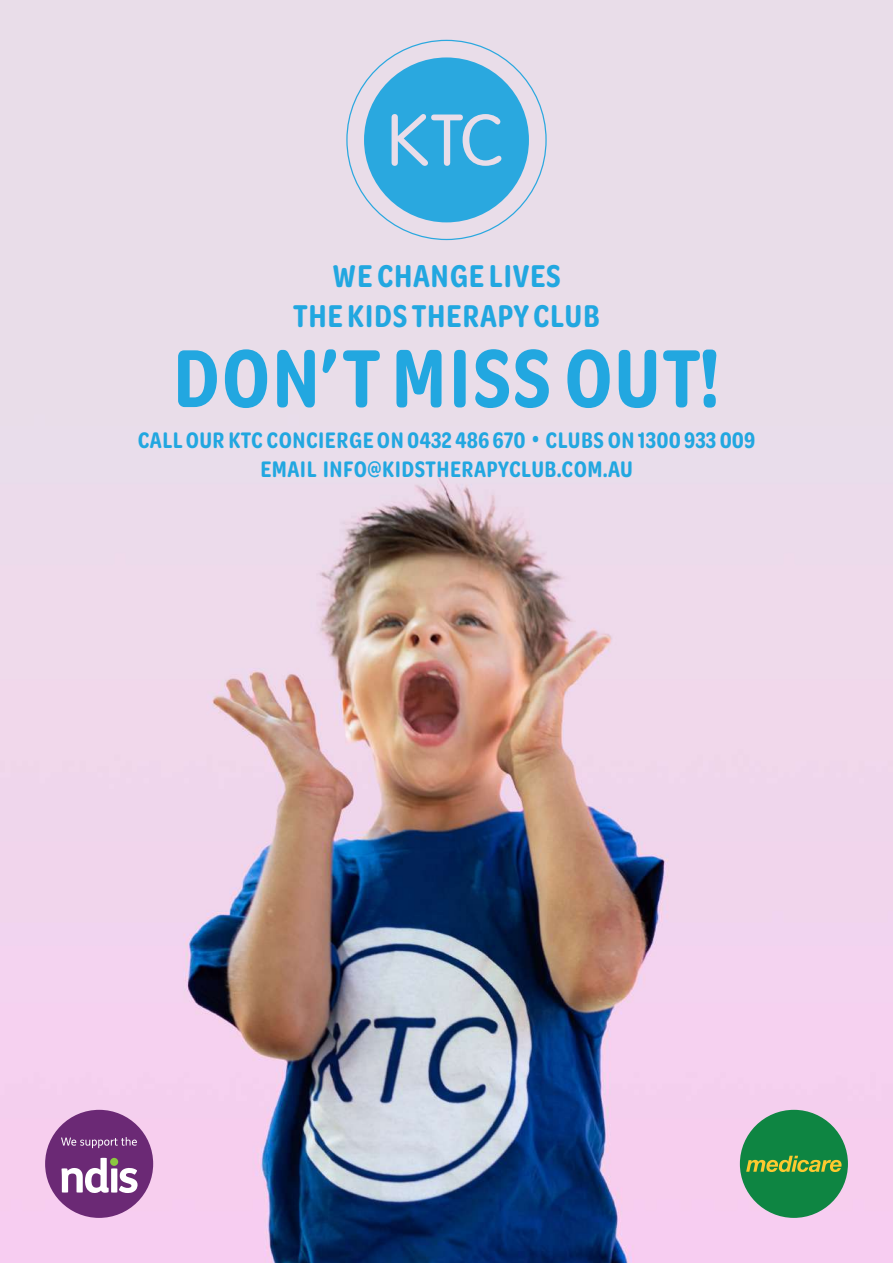
<style>
.page{position:relative;width:893px;height:1263px;background:#fff}
.page>*{position:absolute;margin:0;border:0;box-sizing:border-box;transform-origin:0 0}
.t1{font:600 87.6px "Omnes Narrow";letter-spacing:.02em;color:#22a7e0}
.t2{font:600 33.6px/39.5px "Omnes Narrow";letter-spacing:.02em;color:#22a7e0;text-align:center}
.t3{font:600 24px/28.8px "Omnes Narrow";letter-spacing:.02em;color:#22a7e0;text-align:center}
</style>
<div class="page">
<img style="left:0;top:0;width:893px;height:1263px">
<div style="left:45px;top:1110px;width:108px;height:108px;background:#6b2975;border-radius:50%"></div>
<svg style="left:62px;top:1158px;width:76px;height:35px"></svg>
<svg style="left:61px;top:1137px;width:76px;height:11px"></svg>
<svg style="left:346px;top:40px;width:201px;height:200px;background:#87c2e3"></svg>
<div style="left:740px;top:1110px;width:108px;height:108px;background:#0e8542;border-radius:50%"></div>
<svg style="left:746px;top:1156px;width:96px;height:16px"></svg>
<h2 class="t2" style="left:293px;top:254px;width:308px">WE CHANGE LIVES<br>THE KIDS THERAPY CLUB</h2>
<h1 class="t1" style="left:173px;top:320px;width:549px">DON’T MISS OUT!</h1>
<p class="t3" style="left:138px;top:425px;width:619px">CALL OUR KTC CONCIERGE ON 0432 486 670 • CLUBS ON 1300 933 009<br>EMAIL INFO@KIDSTHERAPYCLUB.COM.AU</p>
</div>
